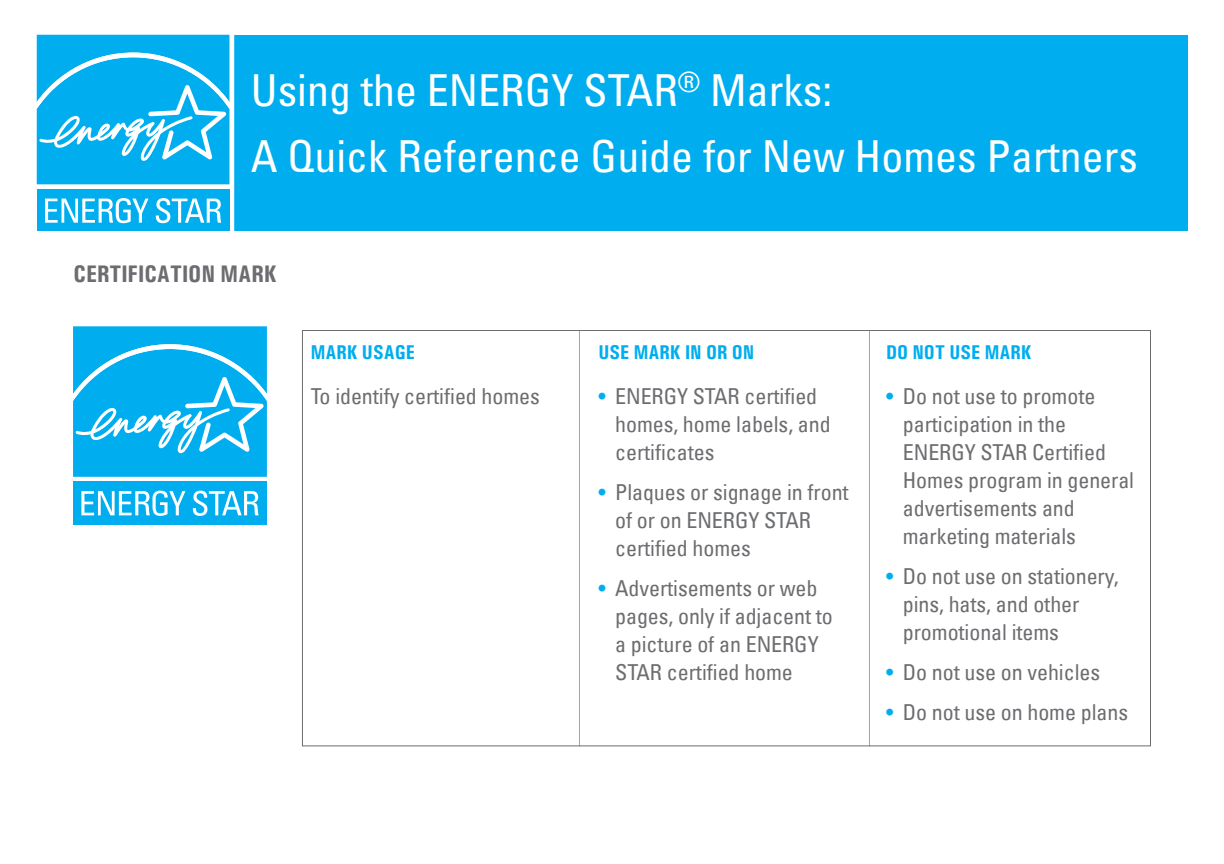
<style>
.page{position:relative;width:1224px;height:864px;background:#fff}
.page>*{position:absolute;margin:0;border:0;box-sizing:border-box;transform-origin:0 0}
.t1{font:condensed 44px/66px "Univers LT Std";color:#fff}
.t2{font:700 24px "Univers Condensed";color:#6c6d70}
.t3{font:condensed 22px/28px "Univers LT";letter-spacing:-.005em;color:#6c6d70}
.t4{font:700 20px "Univers Condensed";color:#00aeef}
.s1{color:#00aeef}
</style>
<div class="page">
<svg style="left:73px;top:481px;width:194px;height:1px"></svg>
<div style="left:73px;top:482px;width:194px;height:43px;background:#00aeef"></div>
<svg style="left:73px;top:326px;width:194px;height:151px;background:#21b8f1"></svg>
<svg style="left:81px;top:491px;width:104px;height:25px"></svg>
<svg style="left:193px;top:491px;width:66px;height:25px"></svg>
<div style="left:226px;top:35px;width:962px;height:195px;background:#00aeef"></div>
<svg style="left:36px;top:34px;width:198px;height:197px"></svg>
<hr style="left:579px;top:330px;width:1px;height:416px;background:#a4a5a9">
<hr style="left:869px;top:330px;width:1px;height:416px;background:#a4a5a9">
<h1 class="t1" style="left:251px;top:56px;width:889px">Using the ENERGY STAR<sup>®</sup> Marks:<br>A Quick Reference Guide for New Homes Partners</h1>
<p class="t2" style="left:74px;top:259px;width:205px">CERTIFICATION MARK</p>
<p class="t4" style="left:311px;top:340px;width:106px">MARK USAGE</p>
<p class="t4" style="left:598px;top:340px;width:157px">USE MARK IN OR ON</p>
<p class="t4" style="left:886px;top:340px;width:147px">DO NOT USE MARK</p>
<p class="t3" style="left:311px;top:381px;width:231px">To identify certified homes</p>
<p class="t3" style="left:615px;top:381px;width:217px;text-indent:-17px"><span class="s1">•</span> ENERGY STAR certified homes, home labels, and certificates</p>
<p class="t3" style="left:615px;top:477px;width:235px;text-indent:-17px"><span class="s1">•</span> Plaques or signage in front of or on ENERGY STAR certified homes</p>
<p class="t3" style="left:615px;top:573px;width:219px;text-indent:-17px"><span class="s1">•</span> Advertisements or web pages, only if adjacent to a picture of an ENERGY<br>STAR certified home</p>
<p class="t3" style="left:903px;top:381px;width:233px;text-indent:-17px"><span class="s1">•</span> Do not use to promote participation in the<br>ENERGY STAR Certified<br>Homes program in general advertisements and marketing materials</p>
<p class="t3" style="left:903px;top:561px;width:217px;text-indent:-17px"><span class="s1">•</span> Do not use on stationery, pins, hats, and other promotional items</p>
<p class="t3" style="left:886px;top:657px;width:216px"><span class="s1">•</span> Do not use on vehicles</p>
<p class="t3" style="left:886px;top:697px;width:244px"><span class="s1">•</span> Do not use on home plans</p>
</div>
